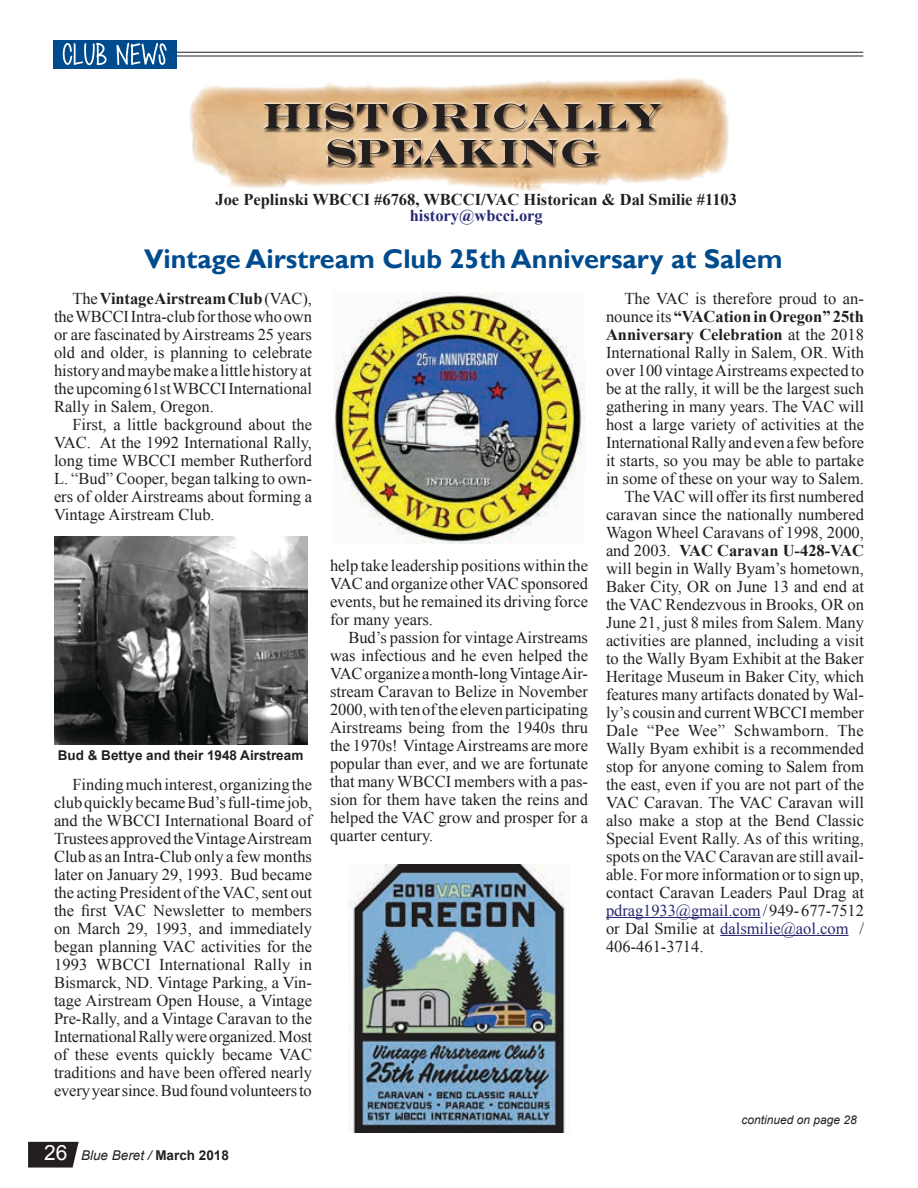
<style>
.page{position:relative;width:918px;height:1188px;background:#fff}
.page>*{position:absolute;margin:0;border:0;box-sizing:border-box;transform-origin:0 0}
.t1{font:700 27px "Gill Sans";color:#004b8e}
.t2{font:16.5px/18px "Times New Roman";color:#231f20;text-align:justify}
.t3{font:700 16.5px "Times New Roman";color:#231f20}
.t4{font:16.5px "Times New Roman";letter-spacing:-.005em;color:#282974}
.t5{font:16.5px "Times New Roman";letter-spacing:.02em;color:#231f20}
.t6{font:700 16.5px "Times New Roman";color:#282974}
.t7{font:700 13.5px "Arial";color:#231f20}
.t8{font:italic 13.5px "Arial";color:#231f20}
.t9{font:italic 12px "Arial";color:#231f20}
.s1{font-weight:700}
.s2{font-style:normal;font-size:21px;color:#fff}
.s3{font-weight:700;font-style:normal}
.s4{font-weight:400}
.s5{color:#231f20}
</style>
<div class="page">
<svg style="left:28px;top:1142px;width:51px;height:26px"></svg>
<hr style="left:60px;top:52px;width:803px;height:1px;background:#231f20">
<hr style="left:60px;top:56px;width:803px;height:1px;background:#231f20">
<img style="left:162px;top:68px;width:567px;height:124px">
<div style="left:261px;top:101px;width:403px;height:65px;background:#fff;opacity:.75"></div>
<div style="left:261px;top:103px;width:403px;height:65px;background:#231f20;opacity:.75"></div>
<svg style="left:328px;top:139px;width:271px;height:26px;background:#957f67"></svg>
<svg style="left:264px;top:103px;width:397px;height:26px;background:#967f64"></svg>
<div style="left:54px;top:40px;width:123px;height:28px;background:#004b8e"></div>
<svg style="left:62px;top:43px;width:105px;height:22px"></svg>
<hr style="left:606px;top:917px;width:155px;height:1px;background:#282974">
<hr style="left:720px;top:935px;width:129px;height:1px;background:#282974">
<img style="left:54px;top:536px;width:253px;height:208px">
<img style="left:334px;top:292px;width:251px;height:251px">
<img style="left:348px;top:865px;width:218px;height:268px">
<p class="t3" style="left:215px;top:188px;width:523px">Joe Peplinski WBCCI #6768, WBCCI/VAC Historican &amp; Dal Smilie #1103</p>
<p class="t6" style="left:410px;top:205px;width:135px">history@wbcci.org</p>
<h1 class="t1" style="left:144px;top:243px;width:640px">Vintage Airstream Club 25th Anniversary at Salem</h1>
<p class="t2" style="left:54px;top:289px;width:260px;text-indent:18px">The <span class="s1">Vintage Airstream Club</span> (VAC), the WBCCI Intra-club for those who own or are fascinated by Airstreams 25 years old and older, is planning to celebrate history and maybe make a little history at the upcoming 61st WBCCI International Rally in Salem, Oregon.</p>
<p class="t2" style="left:54px;top:415px;width:260px;text-indent:18px">First, a little background about the VAC. At the 1992 International Rally, long time WBCCI member Rutherford L. “Bud” Cooper, began talking to own&shy;ers of older Airstreams about forming a Vintage Airstream Club.</p>
<p class="t7" style="left:58px;top:746px;width:247px">Bud &amp; Bettye and their 1948 Airstream</p>
<p class="t2" style="left:54px;top:775px;width:260px;text-indent:18px">Finding much interest, organizing the club quickly became Bud’s full-time job, and the WBCCI International Board of Trustees approved the Vintage Airstream Club as an Intra-Club only a few months later on January 29, 1993. Bud became the acting President of the VAC, sent out the first VAC Newsletter to members on March 29, 1993, and immediately began planning VAC activities for the 1993 WBCCI International Rally in Bismarck, ND. Vintage Parking, a Vin&shy;tage Airstream Open House, a Vintage Pre-Rally, and a Vintage Caravan to the International Rally were organized. Most of these events quickly became VAC traditions and have been offered nearly every year since. Bud found volunteers to</p>
<p class="t2" style="left:330px;top:556px;width:260px">help take leadership positions within the VAC and organize other VAC sponsored events, but he remained its driving force for many years.</p>
<p class="t2" style="left:330px;top:628px;width:260px;text-indent:18px">Bud’s passion for vintage Airstreams was infectious and he even helped the VAC organize a month-long Vintage Air&shy;stream Caravan to Belize in November 2000, with ten of the eleven participating Airstreams being from the 1940s thru the 1970s! Vintage Airstreams are more popular than ever, and we are fortunate that many WBCCI members with a pas&shy;sion for them have taken the reins and helped the VAC grow and prosper for a quarter century.</p>
<p class="t8" style="left:44px;top:1147px;width:186px"><span class="s2">26</span> Blue Beret / <span class="s3">March 2018</span></p>
<p class="t2" style="left:624px;top:289px;width:241px">The VAC is therefore proud to an-</p>
<p class="t3" style="left:606px;top:305px;width:260px"><span class="s4">nounce its</span> “VACation in Oregon” 25th</p>
<p class="t3" style="left:606px;top:323px;width:259px">Anniversary Celebration <span class="s4">at the 2018</span></p>
<p class="t2" style="left:606px;top:343px;width:259px">International Rally in Salem, OR. With</p>
<p class="t2" style="left:606px;top:361px;width:260px">over 100 vintage Airstreams expected to</p>
<p class="t2" style="left:606px;top:379px;width:260px">be at the rally, it will be the largest such</p>
<p class="t2" style="left:606px;top:397px;width:260px">gathering in many years. The VAC will</p>
<p class="t2" style="left:606px;top:415px;width:260px">host a large variety of activities at the</p>
<p class="t2" style="left:606px;top:433px;width:260px">International Rally and even a few before</p>
<p class="t2" style="left:606px;top:451px;width:260px">it starts, so you may be able to partake</p>
<p class="t2" style="left:606px;top:469px;width:260px">in some of these on your way to Salem.</p>
<p class="t2" style="left:624px;top:487px;width:241px">The VAC will offer its first numbered</p>
<p class="t2" style="left:606px;top:505px;width:260px">caravan since the nationally numbered</p>
<p class="t2" style="left:606px;top:523px;width:260px">Wagon Wheel Caravans of 1998, 2000,</p>
<p class="t3" style="left:606px;top:539px;width:259px"><span class="s4">and 2003.</span> VAC Caravan U-428-VAC</p>
<p class="t2" style="left:606px;top:559px;width:260px">will begin in Wally Byam’s hometown,</p>
<p class="t2" style="left:606px;top:577px;width:260px">Baker City, OR on June 13 and end at</p>
<p class="t2" style="left:606px;top:595px;width:260px">the VAC Rendezvous in Brooks, OR on</p>
<p class="t2" style="left:606px;top:613px;width:260px">June 21, just 8 miles from Salem. Many</p>
<p class="t2" style="left:606px;top:631px;width:260px">activities are planned, including a visit</p>
<p class="t2" style="left:606px;top:649px;width:260px">to the Wally Byam Exhibit at the Baker</p>
<p class="t2" style="left:606px;top:667px;width:260px">Heritage Museum in Baker City, which</p>
<p class="t2" style="left:606px;top:685px;width:259px">features many artifacts donated by Wal-</p>
<p class="t2" style="left:606px;top:703px;width:260px">ly’s cousin and current WBCCI member</p>
<p class="t5" style="left:606px;top:719px;width:259px">Dale “Pee Wee” Schwamborn. The</p>
<p class="t2" style="left:606px;top:739px;width:260px">Wally Byam exhibit is a recommended</p>
<p class="t2" style="left:606px;top:757px;width:260px">stop for anyone coming to Salem from</p>
<p class="t2" style="left:606px;top:775px;width:260px">the east, even if you are not part of the</p>
<p class="t2" style="left:606px;top:793px;width:260px">VAC Caravan. The VAC Caravan will</p>
<p class="t2" style="left:606px;top:811px;width:260px">also make a stop at the Bend Classic</p>
<p class="t2" style="left:606px;top:829px;width:260px">Special Event Rally. As of this writing,</p>
<p class="t2" style="left:606px;top:847px;width:259px">spots on the VAC Caravan are still avail-</p>
<p class="t2" style="left:606px;top:865px;width:259px">able. For more information or to sign up,</p>
<p class="t2" style="left:606px;top:883px;width:260px">contact Caravan Leaders Paul Drag at</p>
<p class="t4" style="left:606px;top:899px;width:259px">pdrag1933@gmail.com <span class="s5">/ 949- 677-7512</span></p>
<p class="t4" style="left:606px;top:917px;width:260px"><span class="s5">or Dal Smilie at</span> dalsmilie@aol.com <span class="s5">/</span></p>
<p class="t2" style="left:606px;top:937px;width:99px">406-461-3714.</p>
<p class="t9" style="left:742px;top:1112px;width:117px">continued on page 28</p>
</div>
